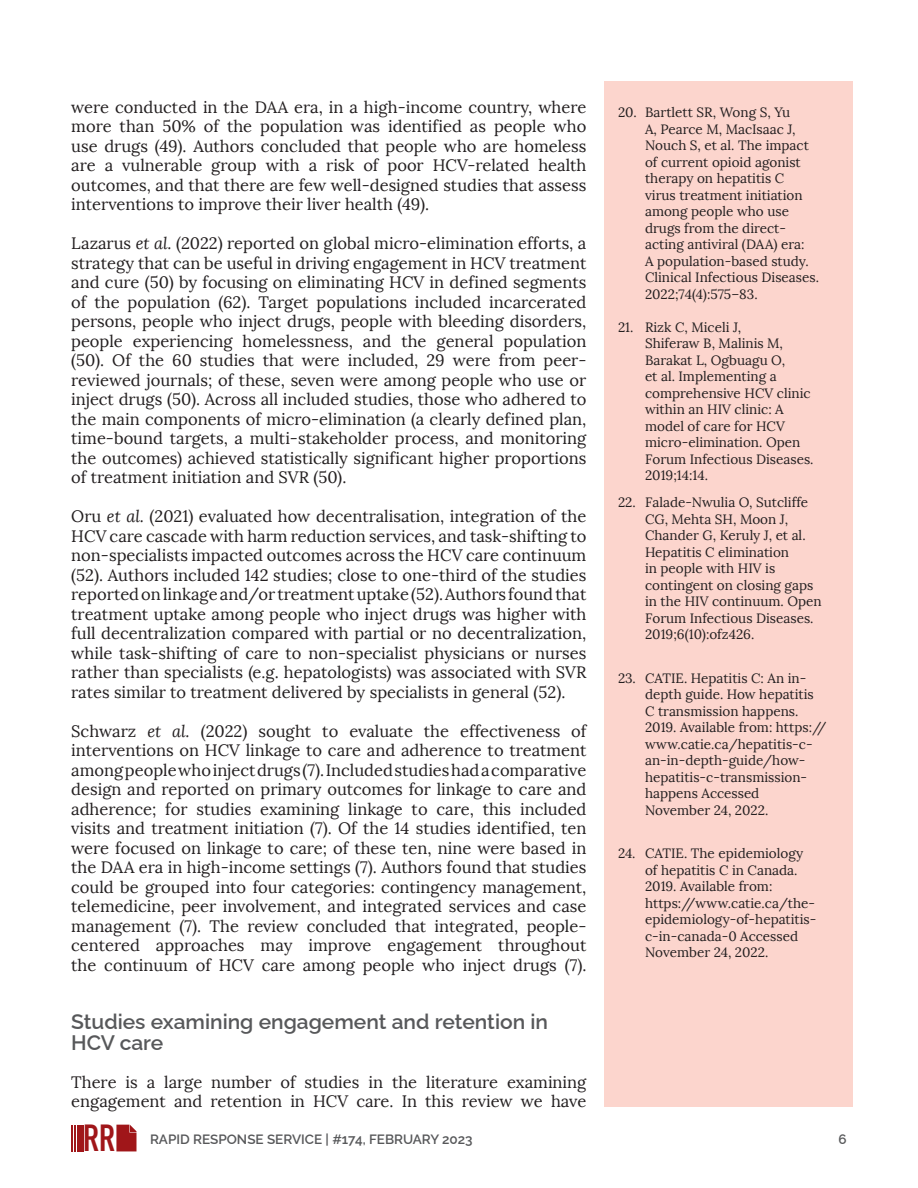
<style>
.page{position:relative;width:918px;height:1188px;background:#fff}
.page>*{position:absolute;margin:0;border:0;box-sizing:border-box;transform-origin:0 0}
.t1{font:700 37.2px "DIN Condensed";color:#a01619}
.H2___column_width{font:600 21px/21px "Raleway";color:#57585a}
.body__serif__11pt{font:16.5px/19.5px "Lora";color:#231f20;text-align:justify}
.H2___column_width-2{font:16.5px/19.5px "Lora";color:#231f20}
.t2{font:13.5px/16.5px "Lora";color:#231f20}
.t3{font:600 13.5px "Raleway";color:#57585a}
.s1{font-style:italic}
</style>
<div class="page">
<hr style="left:71px;top:1125px;width:2px;height:26px;background:#a01619">
<hr style="left:74px;top:1125px;width:2px;height:26px;background:#a01619">
<hr style="left:77px;top:1125px;width:2px;height:26px;background:#a01619">
<hr style="left:81px;top:1125px;width:3px;height:26px;background:#a01619">
<svg style="left:116px;top:1125px;width:21px;height:26px"></svg>
<div style="left:605px;top:81px;width:248px;height:1026px;background:#fcd5cd"></div>
<p class="body__serif__11pt" style="left:71px;top:97px;width:517px">were conducted in the DAA era, in a high-income country, where more than 50% of the population was identified as people who use drugs (49). Authors concluded that people who are homeless are a vulnerable group with a risk of poor HCV-related health outcomes, and that there are few well-designed studies that assess interventions to improve their liver health (49).</p>
<p class="body__serif__11pt" style="left:71px;top:234px;width:517px">Lazarus <span class="s1">et al.</span> (2022) reported on global micro-elimination efforts, a strategy that can be useful in driving engagement in HCV treatment and cure (50) by focusing on eliminating HCV in defined segments of the population (62). Target populations included incarcerated persons, people who inject drugs, people with bleeding disorders, people experiencing homelessness, and the general population (50). Of the 60 studies that were included, 29 were from peer&shy;reviewed journals; of these, seven were among people who use or inject drugs (50). Across all included studies, those who adhered to the main components of micro-elimination (a clearly defined plan, time-bound targets, a multi-stakeholder process, and monitoring the outcomes) achieved statistically significant higher proportions of treatment initiation and SVR (50).</p>
<p class="body__serif__11pt" style="left:71px;top:507px;width:517px">Oru <span class="s1">et al.</span> (2021) evaluated how decentralisation, integration of the HCV care cascade with harm reduction services, and task-shifting to non-specialists impacted outcomes across the HCV care continuum (52). Authors included 142 studies; close to one-third of the studies reported on linkage and/or treatment uptake (52). Authors found that treatment uptake among people who inject drugs was higher with full decentralization compared with partial or no decentralization, while task-shifting of care to non-specialist physicians or nurses rather than specialists (e.g. hepatologists) was associated with SVR rates similar to treatment delivered by specialists in general (52).</p>
<p class="body__serif__11pt" style="left:71px;top:721px;width:517px">Schwarz <span class="s1">et al.</span> (2022) sought to evaluate the effectiveness of interventions on HCV linkage to care and adherence to treatment among people who inject drugs (7). Included studies had a comparative design and reported on primary outcomes for linkage to care and adherence; for studies examining linkage to care, this included visits and treatment initiation (7). Of the 14 studies identified, ten were focused on linkage to care; of these ten, nine were based in the DAA era in high-income settings (7). Authors found that studies could be grouped into four categories: contingency management, telemedicine, peer involvement, and integrated services and case management (7). The review concluded that integrated, people&shy;centered approaches may improve engagement throughout the continuum of HCV care among people who inject drugs (7).</p>
<p class="H2___column_width" style="left:71px;top:1009px;width:478px">Studies examining engagement and retention in<br>HCV care</p>
<p class="H2___column_width-2" style="left:71px;top:1072px;width:517px">There is a large number of studies in the literature examining engagement and retention in HCV care. In this review we have</p>
<p class="t2" style="left:645px;top:104px;width:175px;text-indent:-27px">20. Bartlett SR, Wong S, Yu<br>A, Pearce M, MacIsaac J,<br>Nouch S, et al. The impact of current opioid agonist therapy on hepatitis C<br>virus treatment initiation among people who use drugs from the direct&shy;acting antiviral (DAA) era:<br>A population-based study.<br>Clinical Infectious Diseases.<br>2022;74(4):575–83.</p>
<p class="t2" style="left:645px;top:319px;width:170px;text-indent:-27px">21. Rizk C, Miceli J,<br>Shiferaw B, Malinis M,<br>Barakat L, Ogbuagu O,<br>et al. Implementing a comprehensive HCV clinic within an HIV clinic: A model of care for HCV micro-elimination. Open<br>Forum Infectious Diseases.<br>2019;14:14.</p>
<p class="t2" style="left:645px;top:494px;width:178px;text-indent:-27px">22. Falade-Nwulia O, Sutcliffe<br>CG, Mehta SH, Moon J,<br>Chander G, Keruly J, et al.<br>Hepatitis C elimination<br>in people with HIV is contingent on closing gaps in the HIV continuum. Open<br>Forum Infectious Diseases.<br>2019;6(10):ofz426.</p>
<p class="t2" style="left:645px;top:670px;width:183px;text-indent:-27px">23. CATIE. Hepatitis C: An in&shy;depth guide. How hepatitis<br>C transmission happens.<br>2019. Available from: https:// www.catie.ca/hepatitis-c&shy;an-in-depth-guide/how&shy;hepatitis-c-transmission&shy;happens Accessed<br>November 24, 2022.</p>
<p class="t2" style="left:645px;top:845px;width:173px;text-indent:-27px">24. CATIE. The epidemiology of hepatitis C in Canada.<br>2019. Available from: https://www.catie.ca/the&shy;epidemiology-of-hepatitis&shy;c-in-canada-0 Accessed<br>November 24, 2022.</p>
<h1 class="t1" style="left:83px;top:1113px;width:33px">RR</h1>
<p class="t3" style="left:150px;top:1128px;width:324px">RAPID RESPONSE SERVICE | #174, FEBRUARY 2023</p>
<p class="t3" style="left:839px;top:1128px;width:10px">6</p>
</div>
